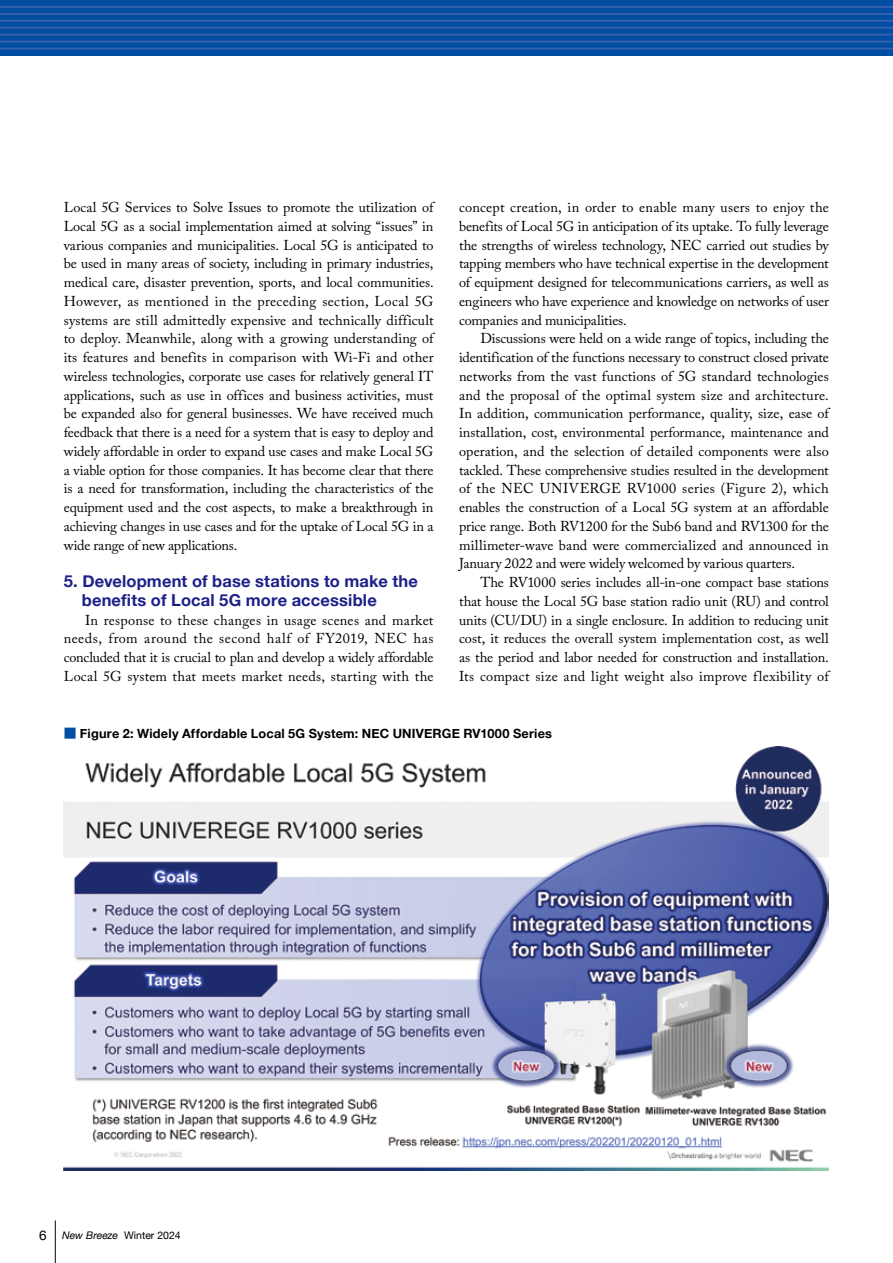
<style>
.page{position:relative;width:893px;height:1263px;background:#fff}
.page>*{position:absolute;margin:0;border:0;box-sizing:border-box;transform-origin:0 0}
.t1{font:700 16.5px/18.8px "Helvetica Neue";letter-spacing:.01em;color:#1d2088}
.t2{font:14.25px/18.8px "Adobe Caslon Pro";color:#000;text-align:justify}
.t3{font:700 12.75px "Helvetica Neue";letter-spacing:.015em;color:#000}
.t4{font:10.5px "Helvetica Neue";color:#000}
.s1{font-family:"Shin Go Pro";font-weight:400;color:#004ea2}
.s2{font-size:13.5px}
.s3{font-style:italic}
</style>
<div class="page">
<img style="left:64px;top:746px;width:765px;height:425px">
<hr style="left:55px;top:1220px;width:1px;height:43px;background:#000">
<div style="left:0;top:0;width:893px;height:55px;background:#004ea2"></div>
<hr style="left:0;top:6px;width:893px;height:2px;background:#3d62ad">
<hr style="left:0;top:13px;width:893px;height:2px;background:#3d62ad">
<hr style="left:0;top:20px;width:893px;height:2px;background:#3d62ad">
<hr style="left:0;top:27px;width:893px;height:2px;background:#3d62ad">
<hr style="left:0;top:34px;width:893px;height:1px;background:#3d62ad">
<hr style="left:0;top:41px;width:893px;height:1px;background:#3d62ad">
<hr style="left:0;top:48px;width:893px;height:1px;background:#3d62ad">
<p class="t2" style="left:64px;top:198px;width:371px">Local 5G Services to Solve Issues to promote the utilization of Local 5G as a social implementation aimed at solving “issues” in various companies and municipalities. Local 5G is anticipated to be used in many areas of society, including in primary industries, medical care, disaster prevention, sports, and local communities.<br>However, as mentioned in the preceding section, Local 5G systems are still admittedly expensive and technically difficult to deploy. Meanwhile, along with a growing understanding of its features and benefits in comparison with Wi-Fi and other wireless technologies, corporate use cases for relatively general IT applications, such as use in offices and business activities, must be expanded also for general businesses. We have received much feedback that there is a need for a system that is easy to deploy and widely affordable in order to expand use cases and make Local 5G a viable option for those companies. It has become clear that there is a need for transformation, including the characteristics of the equipment used and the cost aspects, to make a breakthrough in achieving changes in use cases and for the uptake of Local 5G in a wide range of new applications.</p>
<p class="t1" style="left:82px;top:572px;width:338px;text-indent:-18px">5. Development of base stations to make the benefits of Local 5G more accessible</p>
<p class="t2" style="left:64px;top:610px;width:371px;text-indent:21px">In response to these changes in usage scenes and market needs, from around the second half of FY2019, NEC has concluded that it is crucial to plan and develop a widely affordable Local 5G system that meets market needs, starting with the</p>
<p class="t2" style="left:459px;top:198px;width:371px">concept creation, in order to enable many users to enjoy the benefits of Local 5G in anticipation of its uptake. To fully leverage the strengths of wireless technology, NEC carried out studies by tapping members who have technical expertise in the development of equipment designed for telecommunications carriers, as well as engineers who have experience and knowledge on networks of user companies and municipalities.</p>
<p class="t2" style="left:459px;top:329px;width:371px;text-indent:21px">Discussions were held on a wide range of topics, including the identification of the functions necessary to construct closed private networks from the vast functions of 5G standard technologies and the proposal of the optimal system size and architecture.<br>In addition, communication performance, quality, size, ease of installation, cost, environmental performance, maintenance and operation, and the selection of detailed components were also tackled. These comprehensive studies resulted in the development of the NEC UNIVERGE RV1000 series (Figure 2), which enables the construction of a Local 5G system at an affordable price range. Both RV1200 for the Sub6 band and RV1300 for the millimeter-wave band were commercialized and announced in January 2022 and were widely welcomed by various quarters.</p>
<p class="t2" style="left:459px;top:573px;width:371px;text-indent:21px">The RV1000 series includes all-in-one compact base stations that house the Local 5G base station radio unit (RU) and control units (CU/DU) in a single enclosure. In addition to reducing unit cost, it reduces the overall system implementation cost, as well as the period and labor needed for construction and installation.<br>Its compact size and light weight also improve flexibility of</p>
<p class="t3" style="left:64px;top:723px;width:490px"><span class="s1">■</span> Figure 2: Widely Affordable Local 5G System: NEC UNIVERGE RV1000 Series</p>
<p class="t4" style="left:39px;top:1227px;width:143px"><span class="s2">6</span> <span class="s3">New Breeze</span> Winter 2024</p>
</div>
